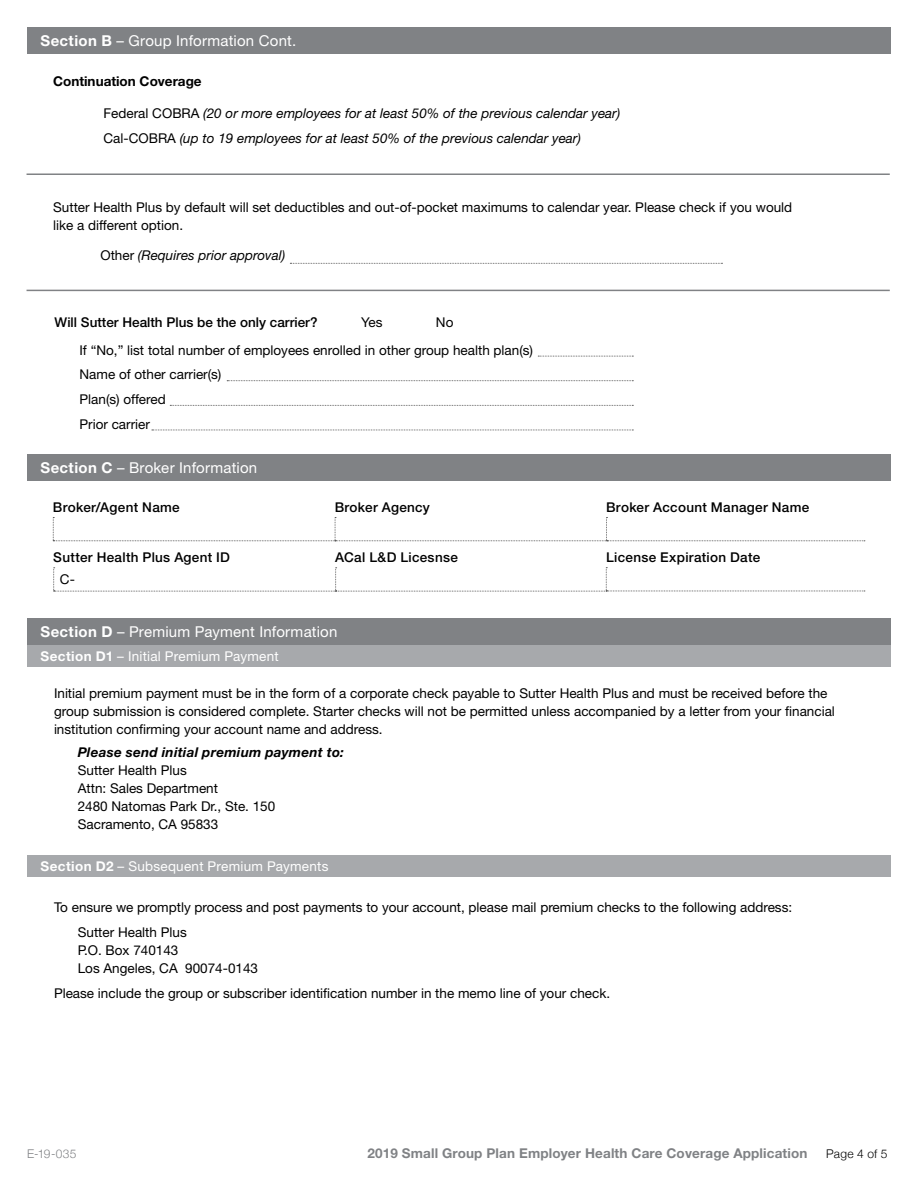
<style>
.page{position:relative;width:918px;height:1188px;background:#fff}
.page>*{position:absolute;margin:0;border:0;box-sizing:border-box;transform-origin:0 0}
.t1{font:15px "Helvetica Neue LT Std";letter-spacing:.015em;color:#fff}
.t2{font:13.5px/18px "Helvetica Neue LT Std";color:#000}
.t3{font:italic 13.5px "Helvetica Neue LT Std";color:#000}
.t4{font:500 13.5px "Helvetica Neue LT Std";letter-spacing:.02em;color:#000}
.t5{font:13.5px "Helvetica Neue LT Std";letter-spacing:.015em;color:#fff}
.t6{font:700 13.5px "Helvetica Neue LT Std";letter-spacing:.01em;color:#808285}
.t7{font:500 13.5px "Helvetica Neue LT Std";color:#000}
.t8{font:italic 700 13.5px "Helvetica Neue LT Std";letter-spacing:.02em;color:#000}
.t9{font:700 13.5px "Helvetica Neue LT Std";color:#000}
.t10{font:300 12px "Helvetica Neue";color:#808285}
.t11{font:300 12px "Helvetica Neue";letter-spacing:.015em;color:#000}
.s1{font-weight:700}
.s2{font-style:normal}
</style>
<div class="page">
<div style="left:27px;top:618px;width:864px;height:27px;background:#808285"></div>
<div style="left:27px;top:645px;width:864px;height:22px;background:#a7a9ac"></div>
<div style="left:27px;top:855px;width:864px;height:22px;background:#a7a9ac"></div>
<svg style="left:53px;top:517px;width:812px;height:24px"></svg>
<svg style="left:53px;top:567px;width:812px;height:25px"></svg>
<div style="left:27px;top:454px;width:864px;height:27px;background:#808285"></div>
<div style="left:27px;top:27px;width:864px;height:27px;background:#808285"></div>
<svg style="left:538px;top:356px;width:95px;height:1px"></svg>
<svg style="left:227px;top:380px;width:406px;height:1px"></svg>
<svg style="left:170px;top:405px;width:463px;height:1px"></svg>
<svg style="left:152px;top:430px;width:481px;height:1px"></svg>
<hr style="left:27px;top:290px;width:863px;height:1px;background:#808285">
<hr style="left:27px;top:173px;width:863px;height:2px;background:#808285">
<svg style="left:290px;top:263px;width:432px;height:1px"></svg>
<p class="t1" style="left:40px;top:32px;width:257px"><span class="s1">Section B</span> – Group Information Cont.</p>
<h3 class="t9" style="left:53px;top:73px;width:150px">Continuation Coverage</h3>
<p class="t3" style="left:104px;top:106px;width:518px"><span class="s2">Federal COBRA</span> (20 or more employees for at least 50% of the previous calendar year)</p>
<p class="t3" style="left:104px;top:130px;width:479px"><span class="s2">Cal-COBRA</span> (up to 19 employees for at least 50% of the previous calendar year)</p>
<p class="t2" style="left:53px;top:198px;width:741px">Sutter Health Plus by default will set deductibles and out-of-pocket maximums to calendar year. Please check if you would like a different option.</p>
<p class="t3" style="left:100px;top:247px;width:186px"><span class="s2">Other</span> (Requires prior approval)</p>
<p class="t7" style="left:55px;top:314px;width:264px">Will Sutter Health Plus be the only carrier?</p>
<p class="t2" style="left:80px;top:341px;width:455px">If “No,” list total number of employees enrolled in other group health plan(s)</p>
<p class="t2" style="left:80px;top:365px;width:143px">Name of other carrier(s)</p>
<p class="t2" style="left:80px;top:390px;width:88px">Plan(s) offered</p>
<p class="t2" style="left:80px;top:415px;width:72px">Prior carrier</p>
<p class="t2" style="left:361px;top:313px;width:23px">Yes</p>
<p class="t2" style="left:436px;top:313px;width:19px">No</p>
<h2 class="t1" style="left:40px;top:459px;width:218px"><span class="s1">Section C</span> – Broker Information</h2>
<p class="t4" style="left:53px;top:499px;width:128px">Broker/Agent Name</p>
<p class="t4" style="left:335px;top:499px;width:97px">Broker Agency</p>
<p class="t4" style="left:606px;top:499px;width:205px">Broker Account Manager Name</p>
<p class="t4" style="left:53px;top:549px;width:178px">Sutter Health Plus Agent ID</p>
<p class="t4" style="left:335px;top:549px;width:124px">ACal L&amp;D Licesnse</p>
<p class="t4" style="left:606px;top:549px;width:156px">License Expiration Date</p>
<p class="t2" style="left:60px;top:570px;width:17px">C-</p>
<h2 class="t1" style="left:40px;top:623px;width:298px"><span class="s1">Section D</span> – Premium Payment Information</h2>
<h3 class="t5" style="left:40px;top:648px;width:240px"><span class="s1">Section D1</span> – Initial Premium Payment</h3>
<p class="t2" style="left:54px;top:684px;width:782px">Initial premium payment must be in the form of a corporate check payable to Sutter Health Plus and must be received before the group submission is considered complete. Starter checks will not be permitted unless accompanied by a letter from your financial institution confirming your account name and address.</p>
<p class="t8" style="left:78px;top:744px;width:268px">Please send initial premium payment to:</p>
<p class="t2" style="left:78px;top:761px;width:111px">Sutter Health Plus</p>
<p class="t2" style="left:78px;top:779px;width:142px">Attn: Sales Department</p>
<p class="t2" style="left:78px;top:797px;width:199px">2480 Natomas Park Dr., Ste. 150</p>
<p class="t2" style="left:78px;top:815px;width:142px">Sacramento, CA 95833</p>
<h3 class="t5" style="left:40px;top:858px;width:290px"><span class="s1">Section D2</span> – Subsequent Premium Payments</h3>
<p class="t2" style="left:54px;top:898px;width:740px">To ensure we promptly process and post payments to your account, please mail premium checks to the following address:</p>
<p class="t2" style="left:78px;top:923px;width:111px">Sutter Health Plus</p>
<p class="t2" style="left:78px;top:941px;width:102px">P.O. Box 740143</p>
<p class="t2" style="left:78px;top:959px;width:182px">Los Angeles, CA 90074-0143</p>
<p class="t2" style="left:54px;top:984px;width:558px">Please include the group or subscriber identification number in the memo line of your check.</p>
<p class="t10" style="left:27px;top:1144px;width:51px">E-19-035</p>
<p class="t6" style="left:367px;top:1145px;width:442px">2019 Small Group Plan Employer Health Care Coverage Application</p>
<p class="t11" style="left:826px;top:1144px;width:63px">Page 4 of 5</p>
</div>
